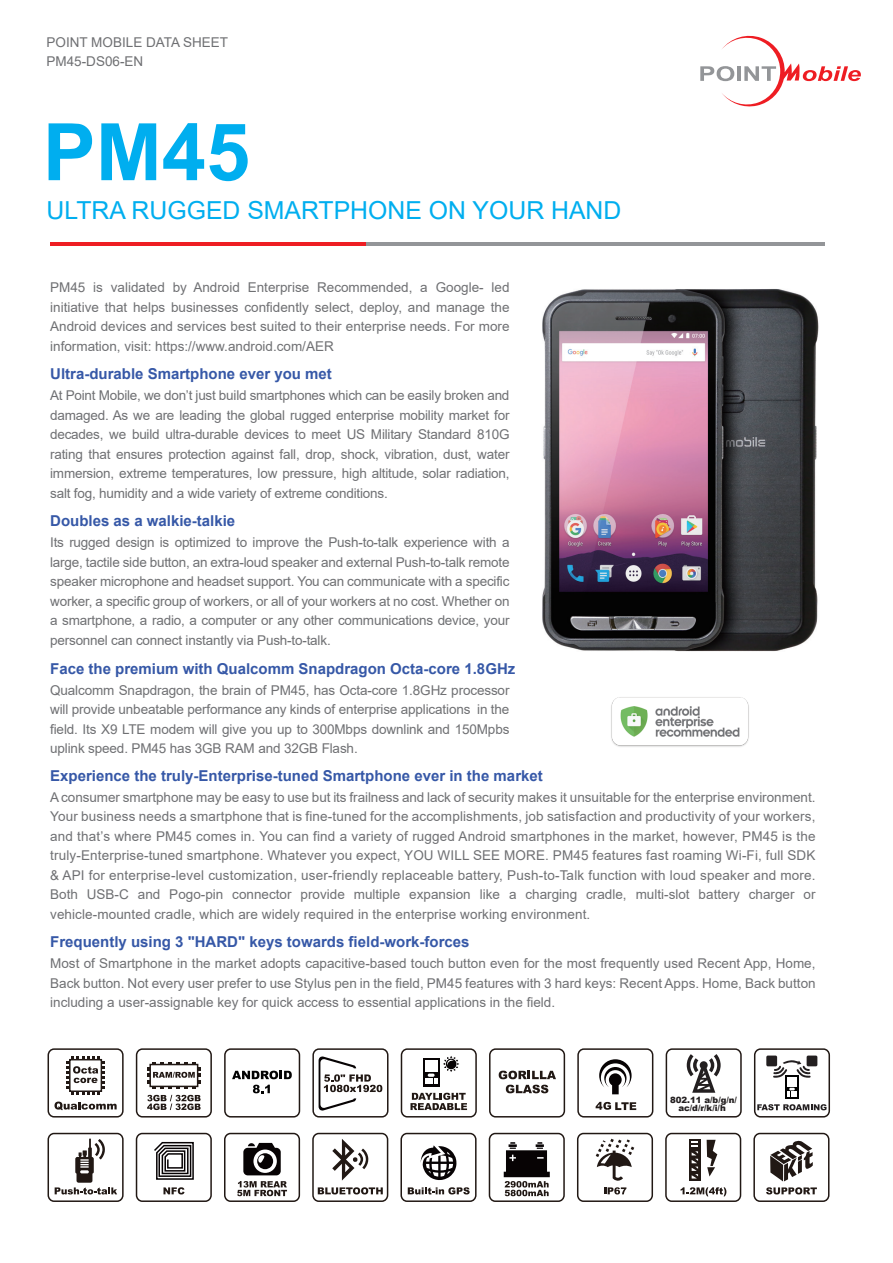
<style>
.page{position:relative;width:893px;height:1263px;background:#fff}
.page>*{position:absolute;margin:0;border:0;box-sizing:border-box;transform-origin:0 0}
.t1{font:700 79.35px "Arial";color:#00aeef}
.t2{font:24.75px "Arial";color:#00aeef}
.t3{font:700 15px "Arial";color:#3658a7}
.t4{font:13.5px/19.5px "Arial";color:#6f7073;text-align:justify}
.t5{font:900 8.55px/8.6px "Arial";color:#231f20;text-align:center}
</style>
<div class="page">
<div style="left:577px;top:1048px;width:76px;height:69px;border:2px solid #211814;border-radius:6px"></div>
<svg style="left:599px;top:1059px;width:33px;height:35px"></svg>
<svg style="left:596px;top:1102px;width:40px;height:8px"></svg>
<div style="left:666px;top:1048px;width:76px;height:69px;border:2px solid #211814;border-radius:6px"></div>
<svg style="left:687px;top:1054px;width:34px;height:39px"></svg>
<div style="left:489px;top:1048px;width:76px;height:69px;border:2px solid #211814;border-radius:6px"></div>
<svg style="left:499px;top:1071px;width:57px;height:8px"></svg>
<svg style="left:506px;top:1085px;width:42px;height:8px"></svg>
<div style="left:224px;top:1048px;width:76px;height:69px;border:2px solid #211814;border-radius:6px"></div>
<div style="left:48px;top:1048px;width:76px;height:69px;border:2px solid #211814;border-radius:6px"></div>
<svg style="left:54px;top:1101px;width:63px;height:9px"></svg>
<svg style="left:66px;top:1056px;width:39px;height:39px"></svg>
<div style="left:312px;top:1133px;width:76px;height:69px;border:2px solid #211814;border-radius:6px"></div>
<svg style="left:318px;top:1187px;width:65px;height:7px"></svg>
<svg style="left:332px;top:1139px;width:37px;height:41px"></svg>
<div style="left:400px;top:1133px;width:77px;height:69px;border:2px solid #211814;border-radius:6px"></div>
<svg style="left:408px;top:1187px;width:62px;height:7px"></svg>
<svg style="left:421px;top:1145px;width:36px;height:35px"></svg>
<div style="left:136px;top:1133px;width:76px;height:69px;border:2px solid #211814;border-radius:6px"></div>
<svg style="left:163px;top:1187px;width:22px;height:7px"></svg>
<svg style="left:154px;top:1141px;width:40px;height:39px"></svg>
<div style="left:577px;top:1133px;width:76px;height:69px;border:2px solid #211814;border-radius:6px"></div>
<svg style="left:596px;top:1139px;width:38px;height:42px"></svg>
<svg style="left:604px;top:1187px;width:22px;height:7px"></svg>
<div style="left:665px;top:1133px;width:76px;height:69px;border:2px solid #211814;border-radius:6px"></div>
<svg style="left:689px;top:1139px;width:11px;height:41px"></svg>
<svg style="left:707px;top:1140px;width:10px;height:36px"></svg>
<svg style="left:692px;top:1141px;width:6px;height:37px"></svg>
<svg style="left:681px;top:1187px;width:45px;height:9px"></svg>
<div style="left:489px;top:1133px;width:76px;height:69px;border:2px solid #211814;border-radius:6px"></div>
<svg style="left:504px;top:1142px;width:46px;height:54px"></svg>
<div style="left:224px;top:1133px;width:76px;height:69px;border:2px solid #211814;border-radius:6px"></div>
<svg style="left:243px;top:1143px;width:38px;height:32px"></svg>
<svg style="left:237px;top:1181px;width:50px;height:15px"></svg>
<div style="left:312px;top:1048px;width:76px;height:69px;border:2px solid #211814;border-radius:6px"></div>
<div style="left:48px;top:1133px;width:76px;height:69px;border:2px solid #211814;border-radius:6px"></div>
<svg style="left:55px;top:1138px;width:62px;height:56px"></svg>
<div style="left:753px;top:1133px;width:76px;height:69px;border:2px solid #211814;border-radius:6px"></div>
<svg style="left:770px;top:1140px;width:43px;height:41px"></svg>
<svg style="left:766px;top:1187px;width:51px;height:7px"></svg>
<div style="left:401px;top:1048px;width:76px;height:69px;border:2px solid #211814;border-radius:6px"></div>
<svg style="left:410px;top:1093px;width:57px;height:17px"></svg>
<svg style="left:423px;top:1058px;width:16px;height:28px"></svg>
<div style="left:425px;top:1060px;width:12px;height:12px;background:#fff"></div>
<svg style="left:425px;top:1073px;width:12px;height:11px"></svg>
<svg style="left:443px;top:1056px;width:16px;height:16px"></svg>
<svg style="left:700px;top:35px;width:161px;height:72px"></svg>
<hr style="left:50px;top:242px;width:346px;height:4px;background:#ee1d23">
<hr style="left:367px;top:242px;width:458px;height:4px;background:#939598">
<div style="left:754px;top:1048px;width:76px;height:69px;border:2px solid #211814;border-radius:6px"></div>
<svg style="left:757px;top:1104px;width:69px;height:6px"></svg>
<div style="left:766px;top:1055px;width:11px;height:11px;background:#231f20;border-radius:2px"></div>
<div style="left:807px;top:1055px;width:10px;height:11px;background:#231f20;border-radius:2px"></div>
<svg style="left:773px;top:1060px;width:38px;height:18px"></svg>
<svg style="left:785px;top:1075px;width:14px;height:23px"></svg>
<div style="left:787px;top:1077px;width:10px;height:9px;background:#fff"></div>
<svg style="left:787px;top:1088px;width:10px;height:8px"></svg>
<svg style="left:319px;top:1056px;width:63px;height:55px"></svg>
<svg style="left:232px;top:1071px;width:60px;height:8px"></svg>
<svg style="left:253px;top:1085px;width:17px;height:8px"></svg>
<img style="left:542px;top:289px;width:277px;height:363px">
<img style="left:611px;top:697px;width:138px;height:50px">
<div style="left:136px;top:1048px;width:76px;height:69px;border:2px solid #211814;border-radius:6px"></div>
<svg style="left:147px;top:1062px;width:54px;height:27px"></svg>
<svg style="left:147px;top:1095px;width:54px;height:15px"></svg>
<p class="t4" style="left:47px;top:33px;width:183px;line-height:19px">POINT MOBILE DATA SHEET<br>PM45-DS06-EN</p>
<h1 class="t1" style="left:43px;top:96px;width:209px">PM45</h1>
<h2 class="t2" style="left:47px;top:193px;width:576px">ULTRA RUGGED SMARTPHONE ON YOUR HAND</h2>
<p class="t4" style="left:50px;top:278px;width:461px">PM45 is validated by Android Enterprise Recommended, a Google- led initiative that helps businesses confidently select, deploy, and manage the Android devices and services best suited to their enterprise needs. For more information, visit: https://www.android.com/AER</p>
<p class="t3" style="left:50px;top:364px;width:283px">Ultra-durable Smartphone ever you met</p>
<p class="t4" style="left:50px;top:386px;width:461px">At Point Mobile, we don’t just build smartphones which can be easily broken and damaged. As we are leading the global rugged enterprise mobility market for decades, we build ultra-durable devices to meet US Military Standard 810G rating that ensures protection against fall, drop, shock, vibration, dust, water immersion, extreme temperatures, low pressure, high altitude, solar radiation, salt fog, humidity and a wide variety of extreme conditions.</p>
<p class="t3" style="left:50px;top:511px;width:187px">Doubles as a walkie-talkie</p>
<p class="t4" style="left:50px;top:533px;width:461px">Its rugged design is optimized to improve the Push-to-talk experience with a large, tactile side button, an extra-loud speaker and external Push-to-talk remote speaker microphone and headset support. You can communicate with a specific worker, a specific group of workers, or all of your workers at no cost. Whether on a smartphone, a radio, a computer or any other communications device, your personnel can connect instantly via Push-to-talk.</p>
<p class="t3" style="left:50px;top:658px;width:467px">Face the premium with Qualcomm Snapdragon Octa-core 1.8GHz</p>
<p class="t4" style="left:50px;top:680px;width:461px">Qualcomm Snapdragon, the brain of PM45, has Octa-core 1.8GHz processor will provide unbeatable performance any kinds of enterprise applications in the field. Its X9 LTE modem will give you up to 300Mbps downlink and 150Mpbs uplink speed. PM45 has 3GB RAM and 32GB Flash.</p>
<p class="t3" style="left:50px;top:765px;width:494px">Experience the truly-Enterprise-tuned Smartphone ever in the market</p>
<p class="t4" style="left:50px;top:787px;width:767px">A consumer smartphone may be easy to use but its frailness and lack of security makes it unsuitable for the enterprise environment.<br>Your business needs a smartphone that is fine-tuned for the accomplishments, job satisfaction and productivity of your workers, and that’s where PM45 comes in. You can find a variety of rugged Android smartphones in the market, however, PM45 is the truly-Enterprise-tuned smartphone. Whatever you expect, YOU WILL SEE MORE. PM45 features fast roaming Wi-Fi, full SDK &amp; API for enterprise-level customization, user-friendly replaceable battery, Push-to-Talk function with loud speaker and more.<br>Both USB-C and Pogo-pin connector provide multiple expansion like a charging cradle, multi-slot battery charger or vehicle-mounted cradle, which are widely required in the enterprise working environment.</p>
<p class="t3" style="left:50px;top:931px;width:421px">Frequently using 3 "HARD" keys towards field-work-forces</p>
<p class="t4" style="left:50px;top:954px;width:767px">Most of Smartphone in the market adopts capacitive-based touch button even for the most frequently used Recent App, Home, Back button. Not every user prefer to use Stylus pen in the field, PM45 features with 3 hard keys: Recent Apps. Home, Back button including a user-assignable key for quick access to essential applications in the field.</p>
<p class="t5" style="left:670px;top:1095px;width:68px">802.11 a/b/g/n/ ac/d/r/k/i/h</p>
</div>
